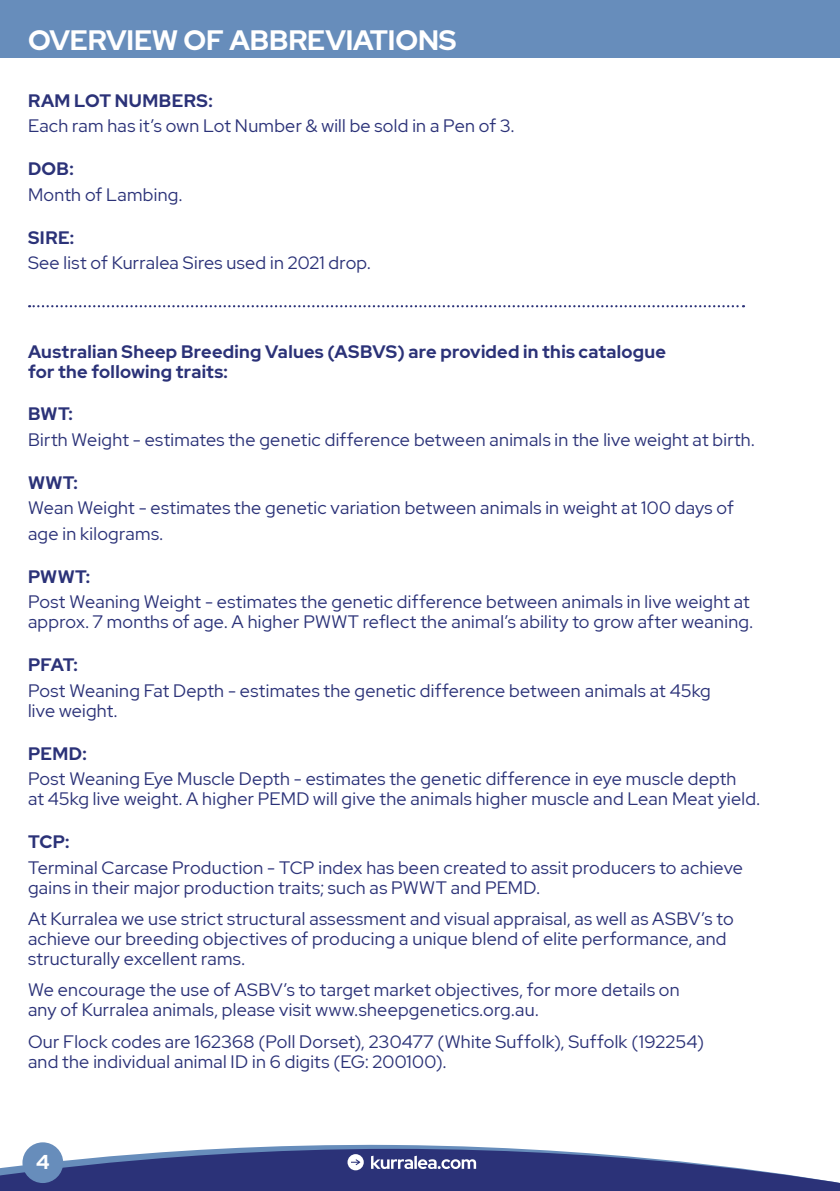
<style>
.page{position:relative;width:840px;height:1191px;background:#fff}
.page>*{position:absolute;margin:0;border:0;box-sizing:border-box;transform-origin:0 0}
.t1{font:700 28px "Red Hat Display";letter-spacing:-.005em;color:#fff}
.t2{font:700 20px "Red Hat Display";color:#fff}
.t3{font:18px/20px "Red Hat Display";letter-spacing:.015em;color:#2b3278}
.t4{font:700 18px/20px "Red Hat Display";letter-spacing:.015em;color:#2b3278}
</style>
<div class="page">
<hr style="left:839px;top:0;width:1px;height:58px;background:#678dbb">
<div style="left:0;top:0;width:839px;height:58px;background:#678dbb"></div>
<svg style="left:0;top:1142px;width:840px;height:49px"></svg>
<svg style="left:29px;top:305px;width:714px;height:2px"></svg>
<h1 class="t1" style="left:28px;top:21px;width:430px">OVERVIEW OF ABBREVIATIONS</h1>
<p class="t4" style="left:28px;top:90px;width:186px">RAM LOT NUMBERS:</p>
<p class="t3" style="left:28px;top:116px;width:487px">Each ram has it’s own Lot Number &amp; will be sold in a Pen of 3.</p>
<p class="t4" style="left:28px;top:159px;width:47px">DOB:</p>
<p class="t3" style="left:28px;top:184px;width:156px">Month of Lambing.</p>
<p class="t4" style="left:28px;top:227px;width:48px">SIRE:</p>
<p class="t3" style="left:28px;top:252px;width:344px">See list of Kurralea Sires used in 2021 drop.</p>
<p class="t4" style="left:28px;top:341px;width:639px">Australian Sheep Breeding Values (ASBVS) are provided in this catalogue for the following traits:</p>
<p class="t4" style="left:28px;top:404px;width:46px">BWT:</p>
<p class="t3" style="left:28px;top:429px;width:728px">Birth Weight - estimates the genetic difference between animals in the live weight at birth.</p>
<p class="t4" style="left:28px;top:472px;width:51px">WWT:</p>
<p class="t3" style="left:28px;top:495px;width:707px;line-height:25.6px">Wean Weight - estimates the genetic variation between animals in weight at 100 days of age in kilograms.</p>
<p class="t4" style="left:28px;top:566px;width:64px">PWWT:</p>
<p class="t3" style="left:28px;top:592px;width:726px">Post Weaning Weight - estimates the genetic difference between animals in live weight at approx. 7 months of age. A higher PWWT reflect the animal’s ability to grow after weaning.</p>
<p class="t4" style="left:28px;top:654px;width:51px">PFAT:</p>
<p class="t3" style="left:28px;top:680px;width:684px">Post Weaning Fat Depth - estimates the genetic difference between animals at 45kg live weight.</p>
<p class="t4" style="left:28px;top:743px;width:60px">PEMD:</p>
<p class="t3" style="left:28px;top:768px;width:733px">Post Weaning Eye Muscle Depth - estimates the genetic difference in eye muscle depth<br>at 45kg live weight. A higher PEMD will give the animals higher muscle and Lean Meat yield.</p>
<p class="t4" style="left:28px;top:831px;width:43px">TCP:</p>
<p class="t3" style="left:28px;top:857px;width:716px">Terminal Carcase Production - TCP index has been created to assit producers to achieve gains in their major production traits; such as PWWT and PEMD.</p>
<p class="t3" style="left:28px;top:908px;width:706px">At Kurralea we use strict structural assessment and visual appraisal, as well as ASBV’s to achieve our breeding objectives of producing a unique blend of elite performance, and structurally excellent rams.</p>
<p class="t3" style="left:28px;top:979px;width:653px">We encourage the use of ASBV’s to target market objectives, for more details on any of Kurralea animals, please visit www.sheepgenetics.org.au.</p>
<p class="t3" style="left:28px;top:1031px;width:677px">Our Flock codes are 162368 (Poll Dorset), 230477 (White Suffolk), Suffolk (192254) and the individual animal ID in 6 digits (EG: 200100).</p>
<p class="t2" style="left:36px;top:1148px;width:15px">4</p>
</div>
